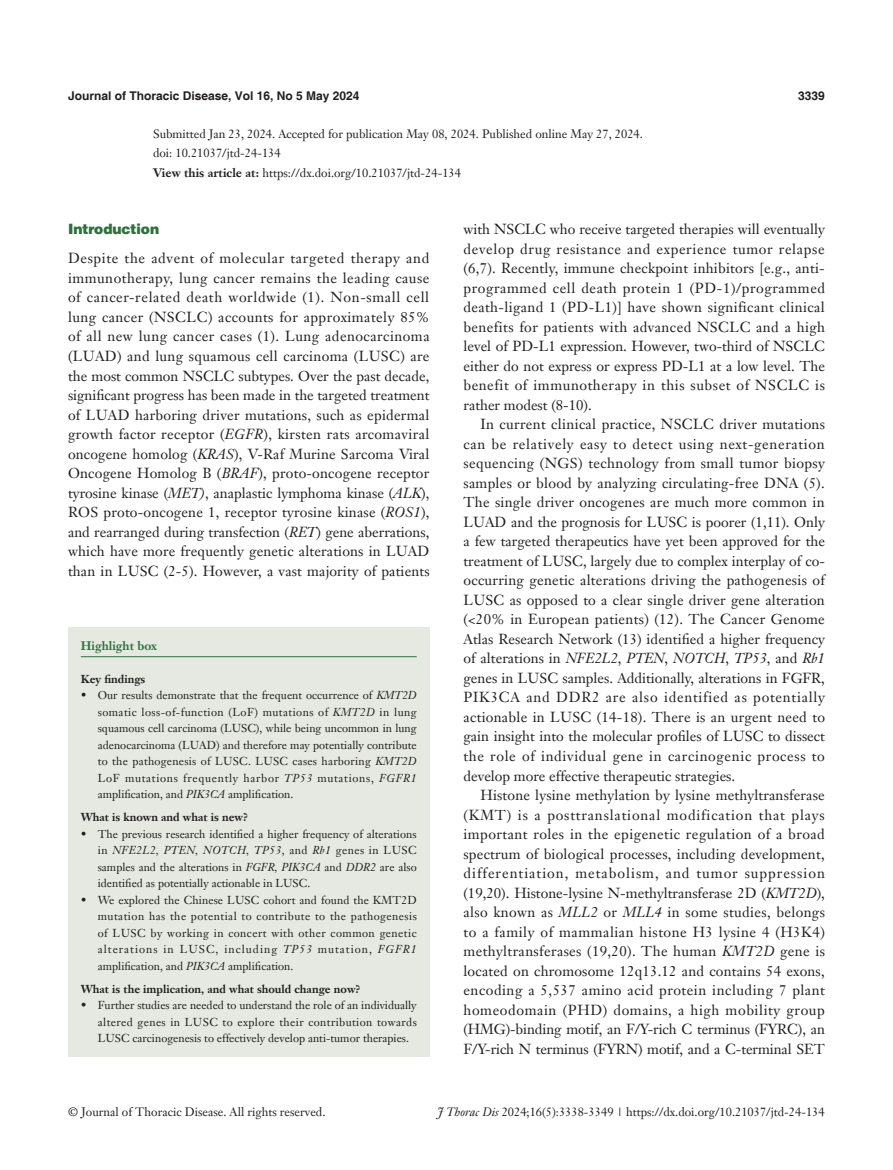
<style>
.page{position:relative;width:893px;height:1170px;background:#fff}
.page>*{position:absolute;margin:0;border:0;box-sizing:border-box;transform-origin:0 0}
.t1{font:14.25px/19.5px "Janson Text LT";color:#231f20;text-align:justify}
._1ji-zhengti{font:900 14.25px "Helvetica";color:#30703e}
.A-time{font:12px "Janson Text LT";color:#231f20}
.A-View_this_article{font:12px "Janson Text LT";color:#231f20}
.t2{font:700 12px "Helvetica";color:#231f20}
.A-doi{font:12px "Janson Text LT";color:#231f20}
.Cite{font:700 12px "Janson Text LT";color:#30703e}
.Cite-2{font:11.25px/16.5px "Janson Text LT";color:#231f20;text-align:justify}
.Cite-3{font:700 11.25px "Janson Text LT";color:#231f20}
.s1{font-weight:700}
.s2{font-style:italic}
</style>
<div class="page">
<div style="left:68px;top:627px;width:361px;height:429px;background:#e5e9e1"></div>
<hr style="left:81px;top:656px;width:336px;height:1px;background:#30703e">
<p class="t2" style="left:68px;top:88px;width:293px">Journal of Thoracic Disease, Vol 16, No 5 May 2024</p>
<p class="t2" style="left:798px;top:88px;width:28px">3339</p>
<p class="A-time" style="left:153px;top:126px;width:491px">Submitted Jan 23, 2024. Accepted for publication May 08, 2024. Published online May 27, 2024.</p>
<p class="A-doi" style="left:153px;top:146px;width:129px">doi: 10.21037/jtd-24-134</p>
<p class="A-View_this_article" style="left:153px;top:165px;width:309px"><span class="s1">View this article at:</span> https://dx.doi.org/10.21037/jtd-24-134</p>
<p class="_1ji-zhengti" style="left:68px;top:220px;width:93px">Introduction</p>
<p class="t1" style="left:68px;top:248px;width:363px">Despite the advent of molecular targeted therapy and immunotherapy, lung cancer remains the leading cause of cancer-related death worldwide (1). Non-small cell lung cancer (NSCLC) accounts for approximately 85% of all new lung cancer cases (1). Lung adenocarcinoma (LUAD) and lung squamous cell carcinoma (LUSC) are the most common NSCLC subtypes. Over the past decade, significant progress has been made in the targeted treatment of LUAD harboring driver mutations, such as epidermal growth factor receptor (<span class="s2">EGFR</span>), kirsten rats arcomaviral oncogene homolog (<span class="s2">KRAS</span>), V-Raf Murine Sarcoma Viral Oncogene Homolog B (<span class="s2">BRAF</span>), proto-oncogene receptor tyrosine kinase (<span class="s2">MET)</span>, anaplastic lymphoma kinase (<span class="s2">ALK</span>), ROS proto-oncogene 1, receptor tyrosine kinase (<span class="s2">ROS1</span>), and rearranged during transfection (<span class="s2">RET</span>) gene aberrations, which have more frequently genetic alterations in LUAD than in LUSC (2-5). However, a vast majority of patients</p>
<p class="Cite" style="left:81px;top:638px;width:78px">Highlight box</p>
<p class="Cite-3" style="left:81px;top:671px;width:66px">Key findings</p>
<p class="Cite-2" style="left:98px;top:687px;width:320px;text-indent:-17px">• Our results demonstrate that the frequent occurrence of <span class="s2">KMT2D </span>somatic loss-of-function (LoF) mutations of <span class="s2">KMT2D</span> in lung squamous cell carcinoma (LUSC), while being uncommon in lung adenocarcinoma (LUAD) and therefore may potentially contribute to the pathogenesis of LUSC. LUSC cases harboring <span class="s2">KMT2D </span>LoF mutations frequently harbor <span class="s2">TP53</span> mutations, <span class="s2">FGFR1 </span>amplification, and <span class="s2">PIK3CA</span> amplification.</p>
<p class="Cite-3" style="left:81px;top:810px;width:169px">What is known and what is new?</p>
<p class="Cite-2" style="left:98px;top:825px;width:320px;text-indent:-17px">• The previous research identified a higher frequency of alterations in <span class="s2">NFE2L2, PTEN, NOTCH, TP53</span>, and <span class="s2">Rb1</span> genes in LUSC samples and the alterations in <span class="s2">FGFR, PIK3CA</span> and <span class="s2">DDR2</span> are also identified as potentially actionable in LUSC.</p>
<p class="Cite-2" style="left:98px;top:891px;width:321px;text-indent:-17px">• We explored the Chinese LUSC cohort and found the KMT2D mutation has the potential to contribute to the pathogenesis of LUSC by working in concert with other common genetic alterations in LUSC, including <span class="s2">TP53</span> mutation, <span class="s2">FGFR1 </span>amplification, and <span class="s2">PIK3CA</span> amplification.</p>
<p class="Cite-3" style="left:81px;top:981px;width:281px">What is the implication, and what should change now?</p>
<p class="Cite-2" style="left:98px;top:996px;width:321px;text-indent:-17px">• Further studies are needed to understand the role of an individually altered genes in LUSC to explore their contribution towards LUSC carcinogenesis to effectively develop anti-tumor therapies.</p>
<p class="t1" style="left:463px;top:219px;width:363px">with NSCLC who receive targeted therapies will eventually develop drug resistance and experience tumor relapse (6,7). Recently, immune checkpoint inhibitors [e.g., anti&shy;programmed cell death protein 1 (PD-1)/programmed death-ligand 1 (PD-L1)] have shown significant clinical benefits for patients with advanced NSCLC and a high level of PD-L1 expression. However, two-third of NSCLC either do not express or express PD-L1 at a low level. The benefit of immunotherapy in this subset of NSCLC is rather modest (8-10).</p>
<p class="t1" style="left:463px;top:414px;width:363px;text-indent:17px">In current clinical practice, NSCLC driver mutations can be relatively easy to detect using next-generation sequencing (NGS) technology from small tumor biopsy samples or blood by analyzing circulating-free DNA (5).<br>The single driver oncogenes are much more common in LUAD and the prognosis for LUSC is poorer (1,11). Only a few targeted therapeutics have yet been approved for the treatment of LUSC, largely due to complex interplay of co&shy;occurring genetic alterations driving the pathogenesis of LUSC as opposed to a clear single driver gene alteration (&lt;20% in European patients) (12). The Cancer Genome Atlas Research Network (13) identified a higher frequency of alterations in <span class="s2">NFE2L2</span>, <span class="s2">PTEN</span>, <span class="s2">NOTCH</span>, <span class="s2">TP53</span>, and <span class="s2">Rb1 </span>genes in LUSC samples. Additionally, alterations in FGFR, PIK3CA and DDR2 are also identified as potentially actionable in LUSC (14-18). There is an urgent need to gain insight into the molecular profiles of LUSC to dissect the role of individual gene in carcinogenic process to develop more effective therapeutic strategies.</p>
<p class="t1" style="left:463px;top:785px;width:363px;text-indent:17px">Histone lysine methylation by lysine methyltransferase (KMT) is a posttranslational modification that plays important roles in the epigenetic regulation of a broad spectrum of biological processes, including development, differentiation, metabolism, and tumor suppression (19,20). Histone-lysine N-methyltransferase 2D (<span class="s2">KMT2D</span>), also known as <span class="s2">MLL2</span> or <span class="s2">MLL4</span> in some studies, belongs to a family of mammalian histone H3 lysine 4 (H3K4) methyltransferases (19,20). The human <span class="s2">KMT2D</span> gene is located on chromosome 12q13.12 and contains 54 exons, encoding a 5,537 amino acid protein including 7 plant homeodomain (PHD) domains, a high mobility group (HMG)-binding motif, an F/Y-rich C terminus (FYRC), an F/Y-rich N terminus (FYRN) motif, and a C-terminal SET</p>
<p class="A-time" style="left:68px;top:1104px;width:259px">© Journal of Thoracic Disease. All rights reserved.</p>
<p class="A-time" style="left:437px;top:1104px;width:389px"><span class="s2">J Thorac Dis</span> 2024;16(5):3338-3349 | https://dx.doi.org/10.21037/jtd-24-134</p>
</div>
